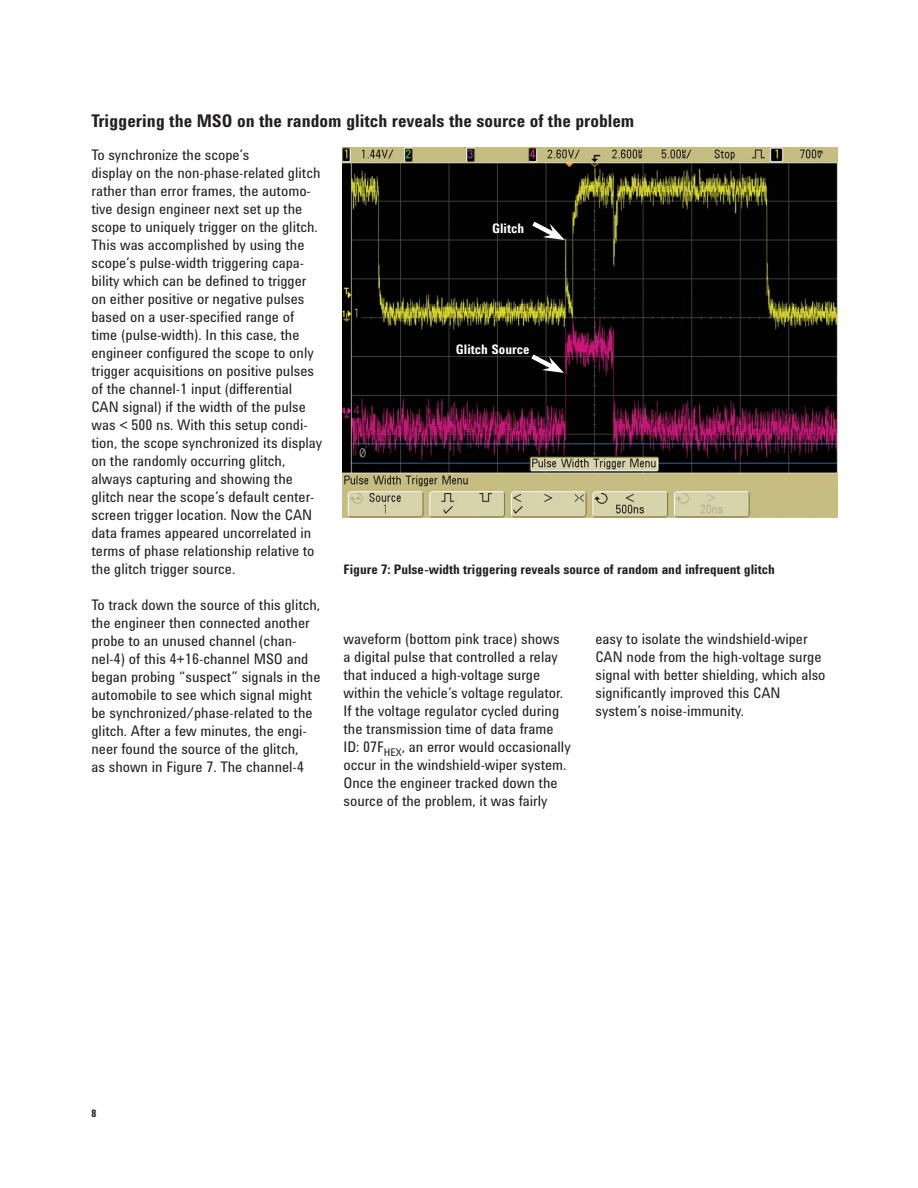
<style>
.page{position:relative;width:918px;height:1188px;background:#fff}
.page>*{position:absolute;margin:0;border:0;box-sizing:border-box;transform-origin:0 0}
.t1{font:700 18px "Agilent Condensed CFF";color:#231f20}
.t2{font:15px/18px "Agilent Condensed CFF";color:#231f20}
.t3{font:700 13.5px "Agilent Condensed CFF";color:#231f20}
.t4{font:700 13.5px "Agilent Condensed CFF";color:#fff}
.t5{font:700 10.5px "Agilent Condensed CFF";color:#231f20}
</style>
<div class="page">
<img style="left:342px;top:148px;width:495px;height:369px">
<svg style="left:527px;top:218px;width:38px;height:22px"></svg>
<svg style="left:526px;top:350px;width:38px;height:23px"></svg>
<p class="t1" style="left:92px;top:114px;width:544px">Triggering the MSO on the random glitch reveals the source of the problem</p>
<p class="t2" style="left:92px;top:147px;width:232px">To synchronize the scope’s<br>display on the non-phase-related glitch rather than error frames, the automo&shy;tive design engineer next set up the scope to uniquely trigger on the glitch.<br>This was accomplished by using the scope’s pulse-width triggering capa&shy;bility which can be defined to trigger on either positive or negative pulses based on a user-specified range of time (pulse-width). In this case, the engineer configured the scope to only trigger acquisitions on positive pulses of the channel-1 input (differential CAN signal) if the width of the pulse was &lt; 500 ns. With this setup condi&shy;tion, the scope synchronized its display on the randomly occurring glitch, always capturing and showing the glitch near the scope’s default center&shy;screen trigger location. Now the CAN data frames appeared uncorrelated in terms of phase relationship relative to the glitch trigger source.</p>
<p class="t2" style="left:92px;top:597px;width:230px">To track down the source of this glitch, the engineer then connected another probe to an unused channel (chan&shy;nel-4) of this 4+16-channel MSO and began probing “suspect” signals in the automobile to see which signal might be synchronized/phase-related to the glitch. After a few minutes, the engi&shy;neer found the source of the glitch,<br>as shown in Figure 7. The channel-4</p>
<p class="t4" style="left:492px;top:223px;width:34px">Glitch</p>
<p class="t4" style="left:456px;top:344px;width:75px">Glitch Source</p>
<p class="t3" style="left:344px;top:564px;width:433px">Figure 7: Pulse-width triggering reveals source of random and infrequent glitch</p>
<p class="t2" style="left:344px;top:631px;width:229px">waveform (bottom pink trace) shows<br>a digital pulse that controlled a relay that induced a high-voltage surge within the vehicle’s voltage regulator.<br>If the voltage regulator cycled during the transmission time of data frame ID: 07F<sub>HEX</sub>, an error would occasionally occur in the windshield-wiper system.<br>Once the engineer tracked down the source of the problem, it was fairly</p>
<p class="t2" style="left:596px;top:631px;width:232px">easy to isolate the windshield-wiper CAN node from the high-voltage surge signal with better shielding, which also significantly improved this CAN system’s noise-immunity.</p>
<p class="t5" style="left:91px;top:1110px;width:6px">8</p>
</div>
